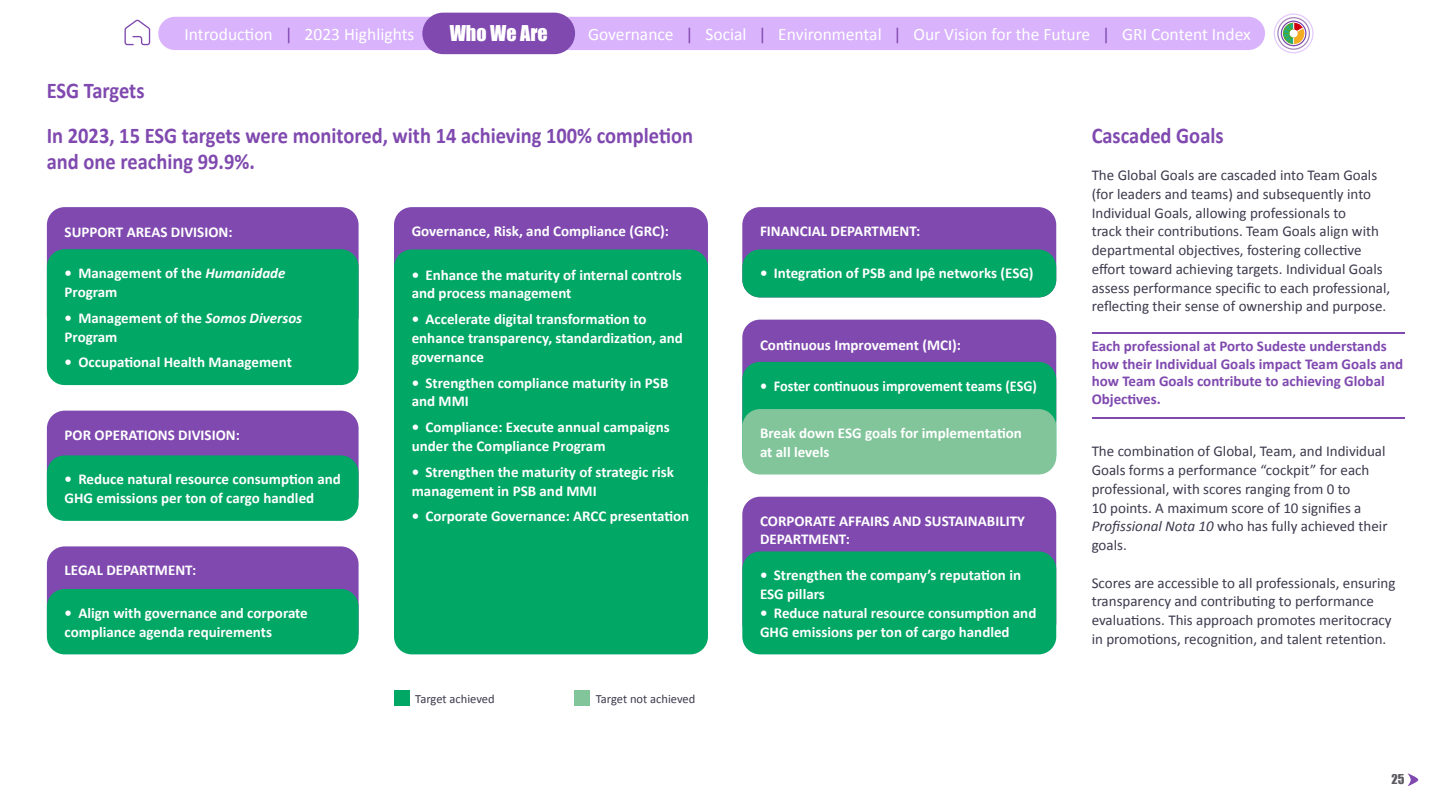
<style>
.page{position:relative;width:1440px;height:810px;background:#fff}
.page>*{position:absolute;margin:0;border:0;box-sizing:border-box;transform-origin:0 0}
.t1{font:700 22.5px/26.2px "Calibri";color:#7f49af;scale:.91 1}
.t2{font:17.5px "Calibri";color:#fff}
.t3{font:700 15px/18.8px "Calibri";color:#fff}
.t4{font:15px/18.8px "Calibri";color:#3d3a4d}
.t5{font:700 15px/17.5px "Calibri";color:#7f49af}
.t6{font:700 15px "Calibri";color:#fff;scale:.95 1}
.t7{font:12.5px "Calibri";color:#3d3a4d}
.t8{font:12.5px "Impact";color:#5c5b60}
.s1{font-family:"Impact";font-size:20px}
.s2{color:#7f49af}
.s3{font-style:italic}
</style>
<div class="page">
<hr style="left:1092px;top:332px;width:313px;height:2px;background:#7f49af">
<hr style="left:1092px;top:417px;width:313px;height:2px;background:#7f49af">
<div style="left:47px;top:207px;width:312px;height:126px;background:#7f49af;border-radius:18px"></div>
<div style="left:47px;top:249px;width:312px;height:136px;background:#00a765;border-radius:18px"></div>
<div style="left:742px;top:207px;width:314px;height:90px;background:#7f49af;border-radius:18px"></div>
<div style="left:394px;top:207px;width:314px;height:291px;background:#7f49af;border-radius:18px"></div>
<div style="left:47px;top:546px;width:312px;height:103px;background:#7f49af;border-radius:18px"></div>
<div style="left:742px;top:497px;width:314px;height:143px;background:#7f49af;border-radius:18px"></div>
<div style="left:394px;top:691px;width:16px;height:15px;background:#00a765"></div>
<div style="left:575px;top:691px;width:15px;height:15px;background:#82c59b"></div>
<div style="left:742px;top:551px;width:314px;height:103px;background:#00a765;border-radius:18px"></div>
<div style="left:742px;top:250px;width:314px;height:47px;background:#00a765;border-radius:18px"></div>
<div style="left:394px;top:250px;width:314px;height:404px;background:#00a765;border-radius:18px"></div>
<div style="left:742px;top:320px;width:314px;height:117px;background:#7f49af;border-radius:18px"></div>
<div style="left:742px;top:362px;width:314px;height:110px;background:#00a765;border-radius:18px"></div>
<div style="left:742px;top:409px;width:314px;height:66px;background:#82c59b;border-radius:18px"></div>
<div style="left:47px;top:411px;width:312px;height:103px;background:#7f49af;border-radius:18px"></div>
<div style="left:47px;top:455px;width:312px;height:66px;background:#00a765;border-radius:18px"></div>
<div style="left:47px;top:589px;width:312px;height:65px;background:#00a765;border-radius:18px"></div>
<svg style="left:1408px;top:773px;width:10px;height:13px"></svg>
<svg style="left:125px;top:19px;width:25px;height:26px"></svg>
<div style="left:158px;top:17px;width:1107px;height:33px;background:#d9b4fd;border-radius:17px"></div>
<svg style="left:1274px;top:14px;width:39px;height:39px"></svg>
<div style="left:1274px;top:13px;width:40px;height:40px;border:1px solid #e4cafc;border-radius:50%"></div>
<div style="left:1277px;top:17px;width:33px;height:33px;border:1px solid #a584ba;border-radius:50%"></div>
<div style="left:1281px;top:21px;width:25px;height:25px;border:1px solid #7f49af;border-radius:50%"></div>
<svg style="left:1283px;top:23px;width:21px;height:21px"></svg>
<svg style="left:291px;top:16px;width:128px;height:1px"></svg>
<div style="left:422px;top:12px;width:153px;height:42px;background:#7f49af"></div>
<svg style="left:580px;top:16px;width:106px;height:1px"></svg>
<svg style="left:693px;top:16px;width:66px;height:1px"></svg>
<svg style="left:766px;top:16px;width:128px;height:1px"></svg>
<svg style="left:901px;top:16px;width:202px;height:1px"></svg>
<svg style="left:1110px;top:16px;width:155px;height:34px"></svg>
<svg style="left:159px;top:16px;width:125px;height:34px"></svg>
<h1 class="t1" style="left:47px;top:77px;width:109px">ESG Targets</h1>
<p class="t2" style="left:450px;top:22px;width:803px"><span class="s1">Who We Are</span> <span class="s2">|</span> Governance <span class="s2">|</span> Social <span class="s2">|</span> Environmental <span class="s2">|</span> Our Vision for the Future <span class="s2">|</span> GRI Content Index</p>
<p class="t2" style="left:185px;top:22px;width:247px">Introduction <span class="s2">|</span> 2023 Highlights <span class="s2">|</span></p>
<p class="t2" style="left:454px;top:22px;width:92px">Who We Are</p>
<h1 class="t1" style="left:47px;top:121px;width:712px">In 2023, 15 ESG targets were monitored, with 14 achieving 100% completion and one reaching 99.9%.</h1>
<p class="t3" style="left:65px;top:222px;width:169px">SUPPORT AREAS DIVISION:</p>
<p class="t3" style="left:65px;top:263px;width:222px">• Management of the <span class="s3">Humanidade<br></span>Program</p>
<p class="t3" style="left:65px;top:308px;width:239px">• Management of the <span class="s3">Somos Diversos<br></span>Program</p>
<p class="t3" style="left:65px;top:352px;width:229px">• Occupational Health Management</p>
<p class="t3" style="left:65px;top:425px;width:177px">POR OPERATIONS DIVISION:</p>
<p class="t3" style="left:65px;top:470px;width:278px">• Reduce natural resource consumption and<br>GHG emissions per ton of cargo handled</p>
<p class="t3" style="left:65px;top:561px;width:133px">LEGAL DEPARTMENT:</p>
<p class="t3" style="left:65px;top:603px;width:245px">• Align with governance and corporate compliance agenda requirements</p>
<p class="t3" style="left:412px;top:221px;width:259px">Governance, Risk, and Compliance (GRC):</p>
<p class="t3" style="left:760px;top:221px;width:162px">FINANCIAL DEPARTMENT:</p>
<p class="t3" style="left:412px;top:265px;width:271px">• Enhance the maturity of internal controls</p>
<p class="t3" style="left:760px;top:264px;width:275px">• Integration of PSB and Ipê networks (ESG)</p>
<p class="t3" style="left:412px;top:284px;width:161px">and process management</p>
<p class="t3" style="left:412px;top:309px;width:273px">• Accelerate digital transformation to enhance transparency, standardization, and governance</p>
<p class="t3" style="left:412px;top:373px;width:258px">• Strengthen compliance maturity in PSB and MMI</p>
<p class="t3" style="left:412px;top:417px;width:260px">• Compliance: Execute annual campaigns under the Compliance Program</p>
<p class="t3" style="left:412px;top:462px;width:264px">• Strengthen the maturity of strategic risk management in PSB and MMI</p>
<p class="t3" style="left:412px;top:506px;width:279px">• Corporate Governance: ARCC presentation</p>
<p class="t3" style="left:760px;top:335px;width:203px">Continuous Improvement (MCI):</p>
<p class="t6" style="left:760px;top:375px;width:293px">• Foster continuous improvement teams (ESG)</p>
<p class="t3" style="left:760px;top:423px;width:263px">Break down ESG goals for implementation at all levels</p>
<p class="t3" style="left:760px;top:511px;width:266px">CORPORATE AFFAIRS AND SUSTAINABILITY<br>DEPARTMENT:</p>
<p class="t7" style="left:415px;top:690px;width:81px">Target achieved</p>
<p class="t7" style="left:596px;top:690px;width:101px">Target not achieved</p>
<p class="t3" style="left:760px;top:566px;width:263px">• Strengthen the company’s reputation in<br>ESG pillars</p>
<p class="t3" style="left:760px;top:603px;width:278px">• Reduce natural resource consumption and<br>GHG emissions per ton of cargo handled</p>
<h1 class="t1" style="left:1092px;top:121px;width:147px">Cascaded Goals</h1>
<p class="t4" style="left:1092px;top:165px;width:300px">The Global Goals are cascaded into Team Goals (for leaders and teams) and subsequently into Individual Goals, allowing professionals to<br>track their contributions. Team Goals align with departmental objectives, fostering collective effort toward achieving targets. Individual Goals assess performance specific to each professional, reflecting their sense of ownership and purpose.</p>
<p class="t5" style="left:1092px;top:337px;width:313px">Each professional at Porto Sudeste understands how their Individual Goals impact Team Goals and how Team Goals contribute to achieving Global Objectives.</p>
<p class="t4" style="left:1092px;top:442px;width:297px">The combination of Global, Team, and Individual Goals forms a performance “cockpit” for each professional, with scores ranging from 0 to<br>10 points. A maximum score of 10 signifies a <span class="s3">Profissional Nota 10</span> who has fully achieved their goals.</p>
<p class="t4" style="left:1092px;top:573px;width:305px">Scores are accessible to all professionals, ensuring transparency and contributing to performance evaluations. This approach promotes meritocracy in promotions, recognition, and talent retention.</p>
<p class="t8" style="left:1392px;top:770px;width:14px">25</p>
</div>
